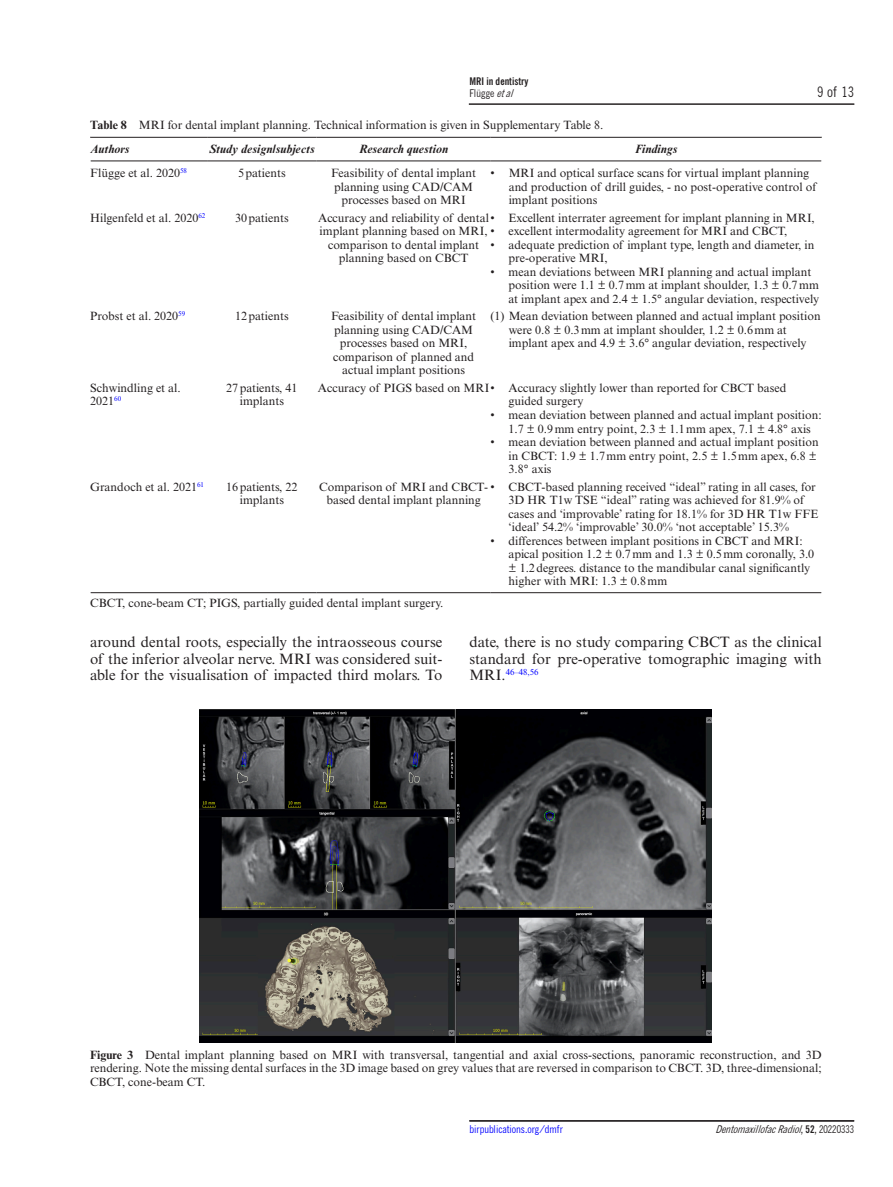
<style>
.page{position:relative;width:893px;height:1187px;background:#fff}
.page>*{position:absolute;margin:0;border:0;box-sizing:border-box;transform-origin:0 0}
.t1{font:15px/16.5px "Times New Roman MT Std";color:#231f20;text-align:justify}
.t2{font:condensed 14.25px "News Gothic MT Std";color:#231f20}
.t3{font:12px/13.5px "Times New Roman MT Std";color:#231f20}
.t4{font:italic 700 12px "Times New Roman MT Std";color:#231f20}
.t5{font:italic condensed 10.5px "News Gothic MT Std";color:#231f20}
.t6{font:condensed 10.5px "News Gothic MT Std";color:#00f}
.t7{font:700 condensed 10.5px "News Gothic BT";color:#231f20}
.t8{font:condensed 10.5px "News Gothic MT Std";color:#231f20}
.t9{font:8.7px "Times New Roman MT Std";color:#00f}
.s1{font-style:italic}
.s2{font-weight:700}
.s3{font-weight:700;font-style:italic}
.s4{font-size:15px;color:#231f20}
.s5{font-style:normal}
.s6{font-family:"News Gothic BT";font-weight:700;font-style:normal}
</style>
<div class="page">
<hr style="left:469px;top:104px;width:385px;height:1px;background:#231f20">
<hr style="left:469px;top:1120px;width:385px;height:1px;background:#231f20">
<hr style="left:207px;top:592px;width:110px;height:1px;background:#231f20">
<hr style="left:317px;top:592px;width:174px;height:1px;background:#231f20">
<hr style="left:491px;top:592px;width:331px;height:1px;background:#231f20">
<hr style="left:90px;top:592px;width:117px;height:1px;background:#231f20">
<svg style="left:90px;top:137px;width:732px;height:24px"></svg>
<img style="left:200px;top:709px;width:512px;height:333px">
<p class="t7" style="left:469px;top:75px;width:61px">MRI in dentistry</p>
<p class="t8" style="left:469px;top:87px;width:48px">Flügge <span class="s1">etal</span></p>
<p class="t3" style="left:90px;top:113px;width:515px;line-height:24px"><span class="s2">Table 8</span> MRI for dental implant planning. Technical information is given in Supplementary Table 8.<br><span class="s3">Authors</span></p>
<p class="t4" style="left:209px;top:142px;width:107px">Study design/subjects</p>
<p class="t4" style="left:359px;top:142px;width:90px">Research question</p>
<p class="t4" style="left:635px;top:142px;width:44px">Findings</p>
<p class="t2" style="left:817px;top:84px;width:38px">9 of 13</p>
<p class="t3" style="left:90px;top:166px;width:98px">Flügge et al. 2020<sup>58</sup></p>
<p class="t3" style="left:238px;top:166px;width:49px">5patients</p>
<p class="t3" style="left:331px;top:166px;width:147px;text-align:center">Feasibility of dental implant planning using CAD/CAM processes based on MRI</p>
<p class="t3" style="left:509px;top:166px;width:309px;text-indent:-18px">• MRI and optical surface scans for virtual implant planning and production of drill guides, - no post-operative control of implant positions</p>
<p class="t3" style="left:90px;top:211px;width:117px">Hilgenfeld et al. 2020<sup>62</sup></p>
<p class="t3" style="left:235px;top:211px;width:55px">30patients</p>
<p class="t3" style="left:318px;top:211px;width:498px">Accuracy and reliability of dental• Excellent interrater agreement for implant planning in MRI,</p>
<p class="t3" style="left:320px;top:224px;width:469px">implant planning based on MRI, • excellent intermodality agreement for MRI and CBCT,</p>
<p class="t3" style="left:328px;top:238px;width:153px">comparison to dental implant</p>
<p class="t3" style="left:339px;top:251px;width:131px">planning based on CBCT</p>
<p class="t3" style="left:509px;top:238px;width:307px;text-indent:-18px">• adequate prediction of implant type, length and diameter, in pre-operative MRI,</p>
<p class="t3" style="left:509px;top:265px;width:312px;text-indent:-18px">• mean deviations between MRI planning and actual implant position were 1.1 ± 0.7mm at implant shoulder, 1.3 ± 0.7mm at implant apex and 2.4 ± 1.5° angular deviation, respectively</p>
<p class="t3" style="left:90px;top:309px;width:97px">Probst et al. 2020<sup>59</sup></p>
<p class="t3" style="left:235px;top:309px;width:55px">12patients</p>
<p class="t3" style="left:331px;top:309px;width:147px;text-align:center">Feasibility of dental implant planning using CAD/CAM processes based on MRI, comparison of planned and actual implant positions</p>
<p class="t3" style="left:509px;top:309px;width:313px;text-indent:-18px">(1) Mean deviation between planned and actual implant position were 0.8 ± 0.3mm at implant shoulder, 1.2 ± 0.6mm at implant apex and 4.9 ± 3.6° angular deviation, respectively</p>
<p class="t3" style="left:90px;top:381px;width:92px">Schwindling et al.<br>2021<sup>60</sup></p>
<p class="t3" style="left:226px;top:381px;width:73px;text-align:center">27patients, 41 implants</p>
<p class="t3" style="left:509px;top:381px;width:279px;text-indent:-191px">Accuracy of PIGS based on MRI• Accuracy slightly lower than reported for CBCT based guided surgery</p>
<p class="t3" style="left:509px;top:408px;width:315px;text-indent:-18px">• mean deviation between planned and actual implant position:<br>1.7 ± 0.9mm entry point, 2.3 ± 1.1mm apex, 7.1 ± 4.8° axis</p>
<p class="t3" style="left:509px;top:435px;width:311px;text-indent:-18px">• mean deviation between planned and actual implant position in CBCT: 1.9 ± 1.7mm entry point, 2.5 ± 1.5mm apex, 6.8 ±<br>3.8° axis</p>
<p class="t3" style="left:90px;top:480px;width:115px">Grandoch et al. 2021<sup>61</sup></p>
<p class="t3" style="left:226px;top:480px;width:73px;text-align:center">16patients, 22 implants</p>
<p class="t3" style="left:326px;top:480px;width:491px;text-indent:-7px">Comparison of MRI and CBCT- • CBCT-based planning received “ideal” rating in all cases, for based dental implant planning</p>
<p class="t3" style="left:509px;top:493px;width:311px">3D HR T1w TSE “ideal” rating was achieved for 81.9% of cases and ‘improvable’ rating for 18.1% for 3D HR T1w FFE ‘ideal’ 54.2% ‘improvable’ 30.0% ‘not acceptable’ 15.3%</p>
<p class="t3" style="left:509px;top:534px;width:307px;text-indent:-18px">• differences between implant positions in CBCT and MRI: apical position 1.2 ± 0.7mm and 1.3 ± 0.5mm coronally, 3.0 ± 1.2degrees. distance to the mandibular canal significantly higher with MRI: 1.3 ± 0.8mm</p>
<p class="t3" style="left:90px;top:596px;width:355px">CBCT, cone-beam CT; PIGS, partially guided dental implant surgery.</p>
<p class="t1" style="left:90px;top:633px;width:354px">around dental roots, especially the intraosseous course of the inferior alveolar nerve. MRI was considered suit&shy;able for the visualisation of impacted third molars. To</p>
<p class="t1" style="left:469px;top:633px;width:354px">date, there is no study comparing CBCT as the clinical standard for pre-operative tomographic imaging with</p>
<p class="t9" style="left:469px;top:667px;width:71px"><span class="s4">MRI.</span>46–48,56</p>
<p class="t3" style="left:90px;top:1047px;width:733px;text-align:justify"><span class="s2">Figure 3</span> Dental implant planning based on MRI with transversal, tangential and axial cross-sections, panoramic reconstruction, and 3D rendering. Note the missing dental surfaces in the 3D image based on grey values that are reversed in comparison to CBCT. 3D, three-dimensional; CBCT, cone-beam CT.</p>
<p class="t6" style="left:469px;top:1123px;width:95px">birpublications.org/dmfr</p>
<p class="t5" style="left:715px;top:1123px;width:140px">DentomaxillofacRadiol<span class="s5">,</span> <span class="s6">5 2</span> <span class="s5">, 2 0 2 2 0 3 3 3</span></p>
</div>
